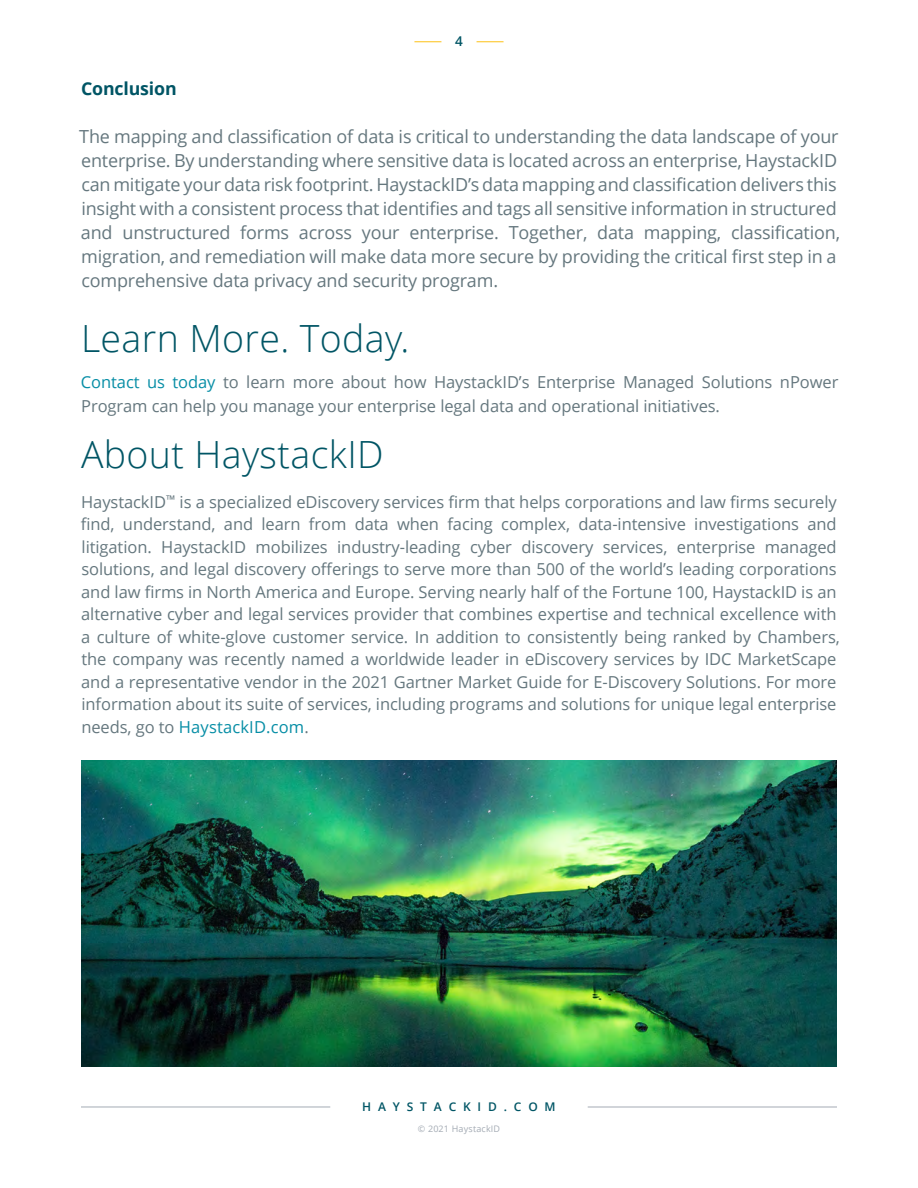
<style>
.page{position:relative;width:918px;height:1188px;background:#fff}
.page>*{position:absolute;margin:0;border:0;box-sizing:border-box;transform-origin:0 0}
.t1{font:300 37.5px "Open Sans";letter-spacing:.01em;color:#005565}
.t2{font:18px/24px "Open Sans";letter-spacing:-.01em;color:#65777e}
.t3{font:700 17.85px "Open Sans";letter-spacing:-.01em;color:#005565}
.t4{font:16.5px/22.5px "Open Sans";letter-spacing:-.005em;color:#65777e}
.t5{font:600 13.5px "Open Sans";color:#005565}
.t6{font:600 12px "Open Sans";letter-spacing:.57em;color:#005565}
.t7{font:9px "Open Sans";letter-spacing:.02em;color:#a4abb4}
.s1{color:#078ea6}
</style>
<div class="page">
<hr style="left:588px;top:1107px;width:249px;height:1px;background:#a4abb4">
<hr style="left:81px;top:1107px;width:249px;height:1px;background:#a4abb4">
<svg style="left:414px;top:41px;width:27px;height:1px"></svg>
<svg style="left:477px;top:41px;width:27px;height:1px"></svg>
<img style="left:81px;top:760px;width:756px;height:306px">
<p class="t5" style="left:455px;top:32px;width:9px">4</p>
<p class="t3" style="left:81px;top:76px;width:97px">Conclusion</p>
<p class="t2" style="left:79px;top:124px;width:762px">The mapping and classification of data is critical to understanding the data landscape of your enterprise. By understanding where sensitive data is located across an enterprise, HaystackID can mitigate your data risk footprint. HaystackID’s data mapping and classification delivers this insight with a consistent process that identifies and tags all sensitive information in structured and unstructured forms across your enterprise. Together, data mapping, classification, migration, and remediation will make data more secure by providing the critical first step in a comprehensive data privacy and security program.</p>
<h1 class="t1" style="left:81px;top:313px;width:330px">Learn More. Today.</h1>
<p class="t4" style="left:81px;top:370px;width:759px;line-height:24px"><span class="s1">Contact us today</span> to learn more about how HaystackID’s Enterprise Managed Solutions nPower<br>Program can help you manage your enterprise legal data and operational initiatives.</p>
<h1 class="t1" style="left:81px;top:429px;width:304px">About HaystackID</h1>
<p class="t4" style="left:81px;top:490px;width:761px">HaystackID<sup>™</sup> is a specialized eDiscovery services firm that helps corporations and law firms securely find, understand, and learn from data when facing complex, data-intensive investigations and litigation. HaystackID mobilizes industry-leading cyber discovery services, enterprise managed solutions, and legal discovery offerings to serve more than 500 of the world’s leading corporations and law firms in North America and Europe. Serving nearly half of the Fortune 100, HaystackID is an alternative cyber and legal services provider that combines expertise and technical excellence with a culture of white-glove customer service. In addition to consistently being ranked by Chambers, the company was recently named a worldwide leader in eDiscovery services by IDC MarketScape and a representative vendor in the 2021 Gartner Market Guide for E-Discovery Solutions. For more information about its suite of services, including programs and solutions for unique legal enterprise needs, go to <span class="s1">HaystackID.com</span>.</p>
<p class="t6" style="left:362px;top:1098px;width:195px">HAYSTACKID.COM</p>
<p class="t7" style="left:418px;top:1123px;width:84px">© 2021 HaystackID</p>
</div>
